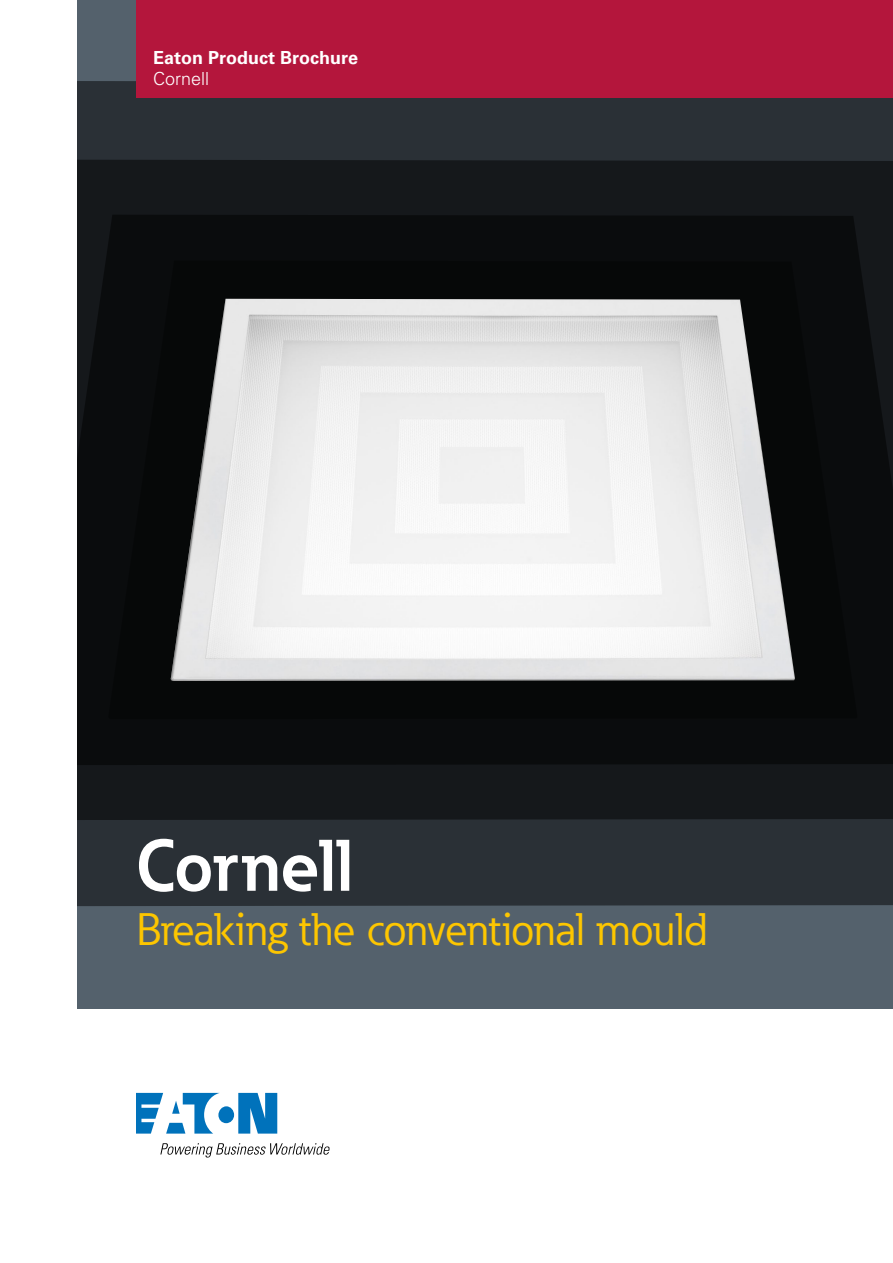
<style>
.page{position:relative;width:893px;height:1263px;background:#fff}
.page>*{position:absolute;margin:0;border:0;box-sizing:border-box;transform-origin:0 0}
.t1{font:700 72px "Eaton";color:#fff}
.t2{font:45px "Eaton";letter-spacing:-.005em;color:#fdc600}
.t3{font:700 18px "Univers LT Std";color:#fff}
.t4{font:300 18px "Univers LT Std";color:#fff}
</style>
<div class="page">
<div style="left:77px;top:0;width:816px;height:1008px;background:#54616c"></div>
<div style="left:77px;top:81px;width:816px;height:825px;background:#2a3036"></div>
<div style="left:77px;top:160px;width:816px;height:660px;background:#15181b"></div>
<svg style="left:77px;top:215px;width:816px;height:550px;fill:#0a0c0d"></svg>
<div style="left:108px;top:261px;width:749px;height:458px;background:#060808"></div>
<img style="left:171px;top:299px;width:624px;height:382px">
<div style="left:136px;top:0;width:757px;height:98px;background:#b4163c"></div>
<svg style="left:136px;top:1093px;width:141px;height:40px"></svg>
<svg style="left:160px;top:1143px;width:170px;height:14px"></svg>
<p class="t3" style="left:153px;top:47px;width:207px">Eaton Product Brochure</p>
<p class="t4" style="left:153px;top:68px;width:58px">Cornell</p>
<h1 class="t1" style="left:136px;top:820px;width:219px">Cornell</h1>
<p class="t2" style="left:136px;top:901px;width:573px">Breaking the conventional mould</p>
</div>
